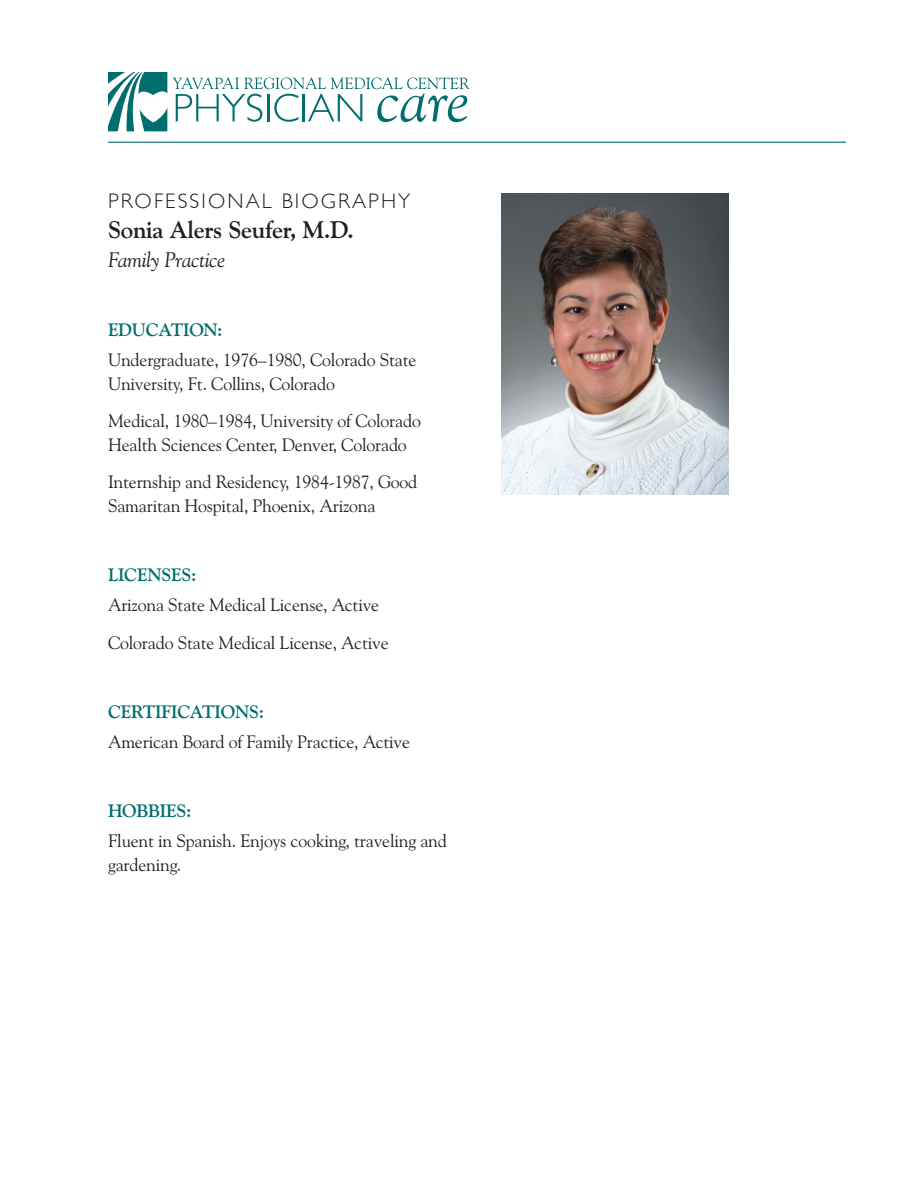
<style>
.page{position:relative;width:918px;height:1188px;background:#fff}
.page>*{position:absolute;margin:0;border:0;box-sizing:border-box;transform-origin:0 0}
.t1{font:700 24px "Goudy Old Style BT";letter-spacing:-.01em;color:#231f20}
.t2{font:300 21px "Gill Sans";letter-spacing:.1em;color:#231f20}
.t3{font:italic 21px "Goudy Old Style BT";letter-spacing:-.01em;color:#231f20}
.t4{font:18px/24px "Goudy Old Style BT";letter-spacing:-.01em;color:#231f20}
.t5{font:700 18px "Goudy Old Style BT";letter-spacing:-.01em;color:#006e6f}
</style>
<div class="page">
<svg style="left:173px;top:77px;width:297px;height:45px"></svg>
<svg style="left:108px;top:72px;width:59px;height:59px"></svg>
<hr style="left:108px;top:142px;width:738px;height:1px;background:#006e6f">
<img style="left:501px;top:194px;width:227px;height:300px">
<p class="t2" style="left:108px;top:185px;width:304px">PROFESSIONAL BIOGRAPHY</p>
<h1 class="t1" style="left:108px;top:215px;width:247px">Sonia Alers Seufer, M.D.</h1>
<p class="t3" style="left:108px;top:246px;width:119px">Family Practice</p>
<p class="t5" style="left:108px;top:318px;width:116px">EDUCATION:</p>
<p class="t4" style="left:108px;top:347px;width:310px">Undergraduate, 1976–1980, Colorado State<br>University, Ft. Collins, Colorado</p>
<p class="t4" style="left:108px;top:408px;width:314px">Medical, 1980–1984, University of Colorado<br>Health Sciences Center, Denver, Colorado</p>
<p class="t4" style="left:108px;top:470px;width:311px">Internship and Residency, 1984-1987, Good<br>Samaritan Hospital, Phoenix, Arizona</p>
<p class="t5" style="left:108px;top:564px;width:90px">LICENSES:</p>
<p class="t4" style="left:108px;top:586px;width:282px;line-height:37.5px">Arizona State Medical License, Active<br>Colorado State Medical License, Active</p>
<p class="t5" style="left:108px;top:701px;width:158px">CERTIFICATIONS:</p>
<p class="t4" style="left:108px;top:729px;width:304px">American Board of Family Practice, Active</p>
<p class="t5" style="left:108px;top:800px;width:85px">HOBBIES:</p>
<p class="t4" style="left:108px;top:828px;width:340px">Fluent in Spanish. Enjoys cooking, traveling and gardening.</p>
</div>
